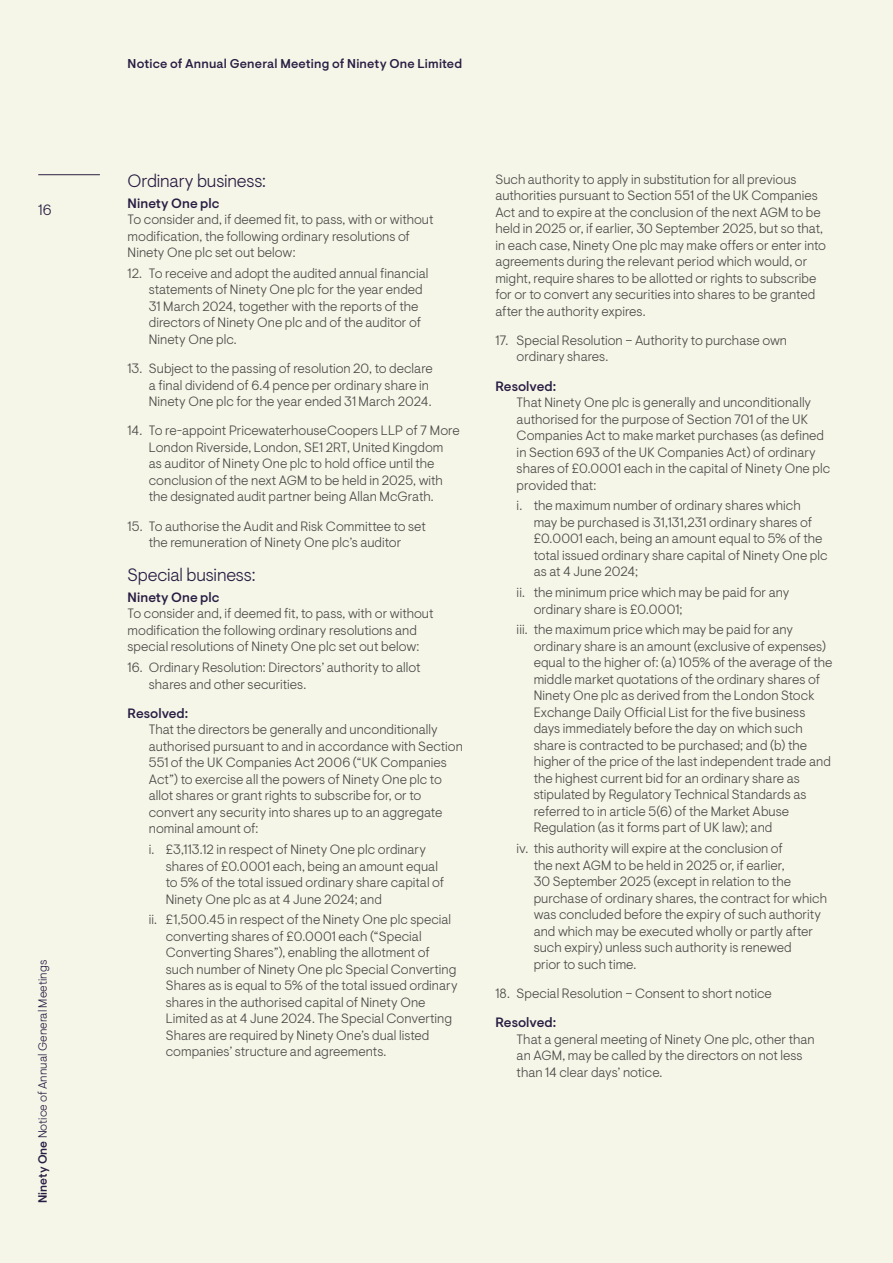
<style>
.page{position:relative;width:893px;height:1263px;background:#f6f6e8}
.page>*{position:absolute;margin:0;border:0;box-sizing:border-box;transform-origin:0 0}
.t1{font:300 18px "Ninety One Visuelt";letter-spacing:-.01em;color:#281d43}
.t2{font:300 15px "Ninety One Visuelt";color:#281d43}
.t3{font:300 13.5px/16.5px "Ninety One Visuelt";color:#4a4a49}
.t4{font:500 13.5px "Ninety One Visuelt";letter-spacing:.005em;color:#281d43}
.t5{font:500 12.75px "Ninety One Visuelt";letter-spacing:.015em;color:#281d43}
.t6{font:300 12px "Ninety One Visuelt";letter-spacing:.01em;color:#281d43}
.s1{font-weight:500}
</style>
<div class="page">
<hr style="left:38px;top:174px;width:62px;height:1px;background:#281d43">
<p class="t2" style="left:38px;top:201px;width:15px">16</p>
<p class="t6" style="left:36px;top:1203px;width:245px;rotate:-90deg"><span class="s1">Ninety One</span> Notice of Annual General Meetings</p>
<p class="t5" style="left:128px;top:57px;width:336px">Notice of Annual General Meeting of Ninety One Limited</p>
<h1 class="t1" style="left:128px;top:170px;width:140px">Ordinary business:</h1>
<p class="t4" style="left:128px;top:195px;width:94px">Ninety One plc</p>
<p class="t3" style="left:128px;top:211px;width:307px">To consider and, if deemed fit, to pass, with or without modification, the following ordinary resolutions of<br>Ninety One plc set out below:</p>
<p class="t3" style="left:149px;top:265px;width:281px;text-indent:-21px">12. To receive and adopt the audited annual financial statements of Ninety One plc for the year ended 31 March 2024, together with the reports of the directors of Ninety One plc and of the auditor of Ninety One plc.</p>
<p class="t3" style="left:149px;top:360px;width:286px;text-indent:-21px">13. Subject to the passing of resolution 20, to declare a final dividend of 6.4 pence per ordinary share in<br>Ninety One plc for the year ended 31 March 2024.</p>
<p class="t3" style="left:128px;top:423px;width:334px;text-align:center">14. To re-appoint PricewaterhouseCoopers LLP of 7 More London Riverside, London, SE1 2RT, United Kingdom<br>as auditor of Ninety One plc to hold office until the conclusion of the next AGM to be held in 2025, with<br>the designated audit partner being Allan McGrath.</p>
<p class="t3" style="left:128px;top:518px;width:300px;text-align:center">15. To authorise the Audit and Risk Committee to set the remuneration of Ninety One plc’s auditor</p>
<h1 class="t1" style="left:128px;top:564px;width:129px">Special business:</h1>
<p class="t4" style="left:128px;top:589px;width:94px">Ninety One plc</p>
<p class="t3" style="left:128px;top:605px;width:307px">To consider and, if deemed fit, to pass, with or without modification the following ordinary resolutions and special resolutions of Ninety One plc set out below:</p>
<p class="t3" style="left:149px;top:659px;width:273px;text-indent:-21px">16. Ordinary Resolution: Directors’ authority to allot shares and other securities.</p>
<p class="t4" style="left:128px;top:705px;width:62px">Resolved:</p>
<p class="t3" style="left:149px;top:721px;width:316px">That the directors be generally and unconditionally authorised pursuant to and in accordance with Section 551 of the UK Companies Act 2006 (“UK Companies Act”) to exercise all the powers of Ninety One plc to allot shares or grant rights to subscribe for, or to convert any security into shares up to an aggregate nominal amount of:</p>
<p class="t3" style="left:166px;top:841px;width:280px;text-indent:-17px">i. £3,113.12 in respect of Ninety One plc ordinary shares of £0.0001 each, being an amount equal to 5% of the total issued ordinary share capital of Ninety One plc as at 4 June 2024; and</p>
<p class="t3" style="left:166px;top:911px;width:293px;text-indent:-17px">ii. £1,500.45 in respect of the Ninety One plc special converting shares of £0.0001 each (“Special Converting Shares”), enabling the allotment of such number of Ninety One plc Special Converting Shares as is equal to 5% of the total issued ordinary shares in the authorised capital of Ninety One Limited as at 4 June 2024. The Special Converting Shares are required by Ninety One’s dual listed companies’ structure and agreements.</p>
<p class="t3" style="left:495px;top:171px;width:332px">Such authority to apply in substitution for all previous authorities pursuant to Section 551 of the UK Companies Act and to expire at the conclusion of the next AGM to be held in 2025 or, if earlier, 30 September 2025, but so that, in each case, Ninety One plc may make offers or enter into agreements during the relevant period which would, or might, require shares to be allotted or rights to subscribe for or to convert any securities into shares to be granted after the authority expires.</p>
<p class="t3" style="left:517px;top:332px;width:272px;text-indent:-21px">17. Special Resolution – Authority to purchase own ordinary shares.</p>
<p class="t4" style="left:495px;top:378px;width:62px">Resolved:</p>
<p class="t3" style="left:517px;top:394px;width:315px">That Ninety One plc is generally and unconditionally authorised for the purpose of Section 701 of the UK Companies Act to make market purchases (as defined in Section 693 of the UK Companies Act) of ordinary shares of £0.0001 each in the capital of Ninety One plc provided that:</p>
<p class="t3" style="left:534px;top:498px;width:295px;text-indent:-17px">i. the maximum number of ordinary shares which may be purchased is 31,131,231 ordinary shares of £0.0001 each, being an amount equal to 5% of the total issued ordinary share capital of Ninety One plc as at 4 June 2024;</p>
<p class="t3" style="left:534px;top:584px;width:257px;text-indent:-17px">ii. the minimum price which may be paid for any ordinary share is £0.0001;</p>
<p class="t3" style="left:534px;top:622px;width:300px;text-indent:-17px">iii. the maximum price which may be paid for any ordinary share is an amount (exclusive of expenses) equal to the higher of: (a) 105% of the average of the middle market quotations of the ordinary shares of Ninety One plc as derived from the London Stock Exchange Daily Official List for the five business days immediately before the day on which such share is contracted to be purchased; and (b) the higher of the price of the last independent trade and the highest current bid for an ordinary share as stipulated by Regulatory Technical Standards as referred to in article 5(6) of the Market Abuse Regulation (as it forms part of UK law); and</p>
<p class="t3" style="left:534px;top:840px;width:295px;text-indent:-17px">iv. this authority will expire at the conclusion of<br>the next AGM to be held in 2025 or, if earlier,<br>30 September 2025 (except in relation to the purchase of ordinary shares, the contract for which was concluded before the expiry of such authority and which may be executed wholly or partly after such expiry) unless such authority is renewed<br>prior to such time.</p>
<p class="t3" style="left:495px;top:985px;width:278px">18. Special Resolution – Consent to short notice</p>
<p class="t4" style="left:495px;top:1015px;width:62px">Resolved:</p>
<p class="t3" style="left:517px;top:1031px;width:299px">That a general meeting of Ninety One plc, other than an AGM, may be called by the directors on not less than 14 clear days’ notice.</p>
</div>
